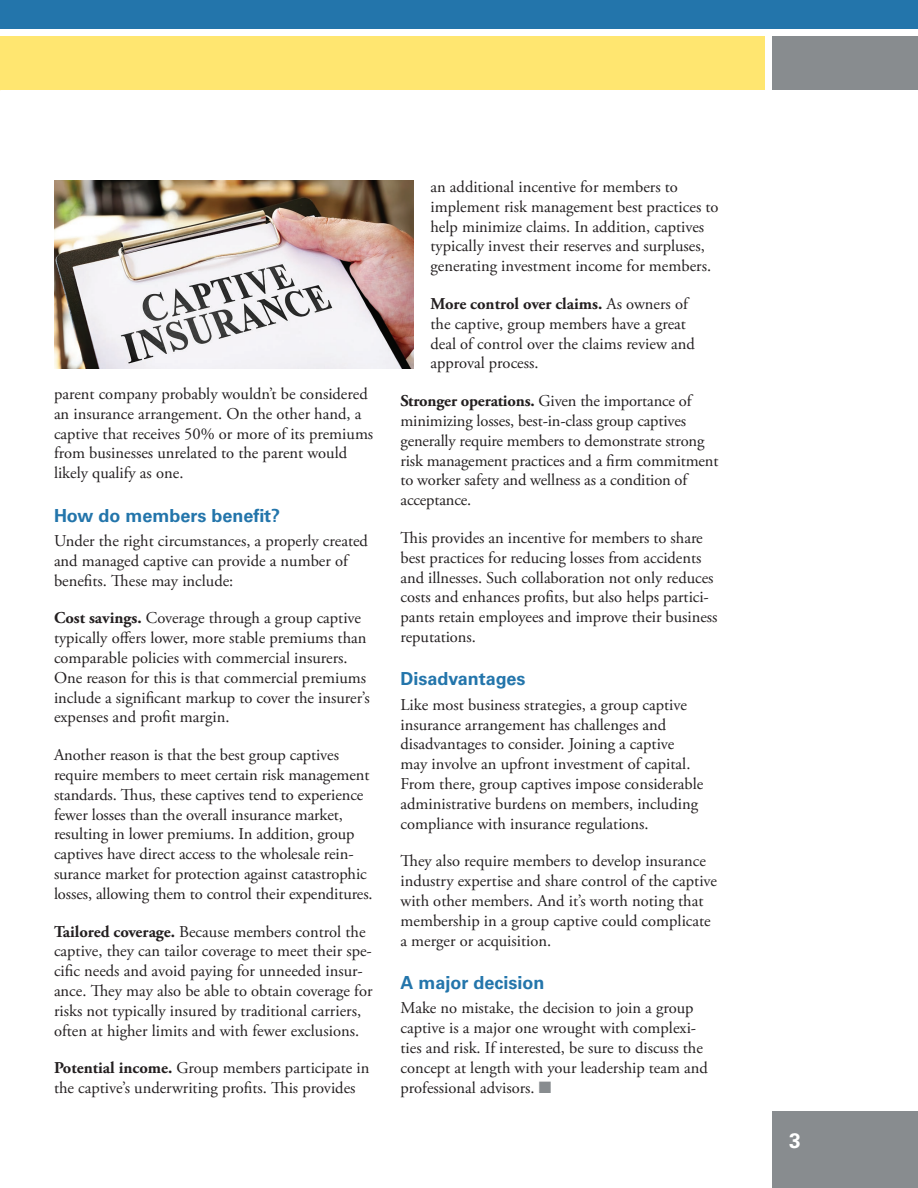
<style>
.page{position:relative;width:918px;height:1188px;background:#fff}
.page>*{position:absolute;margin:0;border:0;box-sizing:border-box;transform-origin:0 0}
.t1{font:700 21px "Univers LT Std";color:#fff}
.t2{font:700 18px "Univers LT Std";color:#2375ab}
.t3{font:16.5px/19.8px "Adobe Garamond Pro";color:#231f20}
.s1{font-weight:700}
.s2{color:#888c8f}
</style>
<div class="page">
<div style="left:0;top:36px;width:765px;height:54px;background:#ffe670"></div>
<div style="left:772px;top:36px;width:146px;height:54px;background:#888c8f"></div>
<div style="left:0;top:0;width:918px;height:28px;background:#2375ab"></div>
<div style="left:772px;top:1112px;width:146px;height:76px;background:#888c8f"></div>
<img style="left:54px;top:180px;width:360px;height:189px">
<p class="t3" style="left:54px;top:384px;width:321px">parent company probably wouldn’t be considered an insurance arrangement. On the other hand, a captive that receives 50% or more of its premiums from businesses unrelated to the parent would likely qualify as one.</p>
<p class="t2" style="left:54px;top:505px;width:228px">How do members benefit?</p>
<p class="t3" style="left:54px;top:531px;width:316px">Under the right circumstances, a properly created and managed captive can provide a number of benefits. These may include:</p>
<p class="t3" style="left:54px;top:609px;width:317px"><span class="s1">Cost savings.</span> Coverage through a group captive typically offers lower, more stable premiums than comparable policies with commercial insurers.<br>One reason for this is that commercial premiums include a significant markup to cover the insurer’s expenses and profit margin.</p>
<p class="t3" style="left:54px;top:746px;width:320px">Another reason is that the best group captives require members to meet certain risk management standards. Thus, these captives tend to experience fewer losses than the overall insurance market, resulting in lower premiums. In addition, group captives have direct access to the wholesale rein&shy;surance market for protection against catastrophic losses, allowing them to control their expenditures.</p>
<p class="t3" style="left:54px;top:922px;width:320px"><span class="s1">Tailored coverage.</span> Because members control the captive, they can tailor coverage to meet their spe&shy;cific needs and avoid paying for unneeded insur&shy;ance. They may also be able to obtain coverage for risks not typically insured by traditional carriers, often at higher limits and with fewer exclusions.</p>
<p class="t3" style="left:54px;top:1059px;width:317px"><span class="s1">Potential income.</span> Group members participate in the captive’s underwriting profits. This provides</p>
<p class="t3" style="left:430px;top:177px;width:290px">an additional incentive for members to implement risk management best practices to help minimize claims. In addition, captives typically invest their reserves and surpluses, generating investment income for members.</p>
<p class="t3" style="left:430px;top:294px;width:266px"><span class="s1">More control over claims.</span> As owners of the captive, group members have a great deal of control over the claims review and approval process.</p>
<p class="t3" style="left:400px;top:392px;width:319px"><span class="s1">Stronger operations.</span> Given the importance of minimizing losses, best-in-class group captives generally require members to demonstrate strong risk management practices and a firm commitment to worker safety and wellness as a condition of acceptance.</p>
<p class="t3" style="left:400px;top:528px;width:318px">This provides an incentive for members to share best practices for reducing losses from accidents and illnesses. Such collaboration not only reduces costs and enhances profits, but also helps partici&shy;pants retain employees and improve their business reputations.</p>
<p class="t2" style="left:400px;top:669px;width:126px">Disadvantages</p>
<p class="t3" style="left:400px;top:695px;width:305px">Like most business strategies, a group captive insurance arrangement has challenges and disadvantages to consider. Joining a captive may involve an upfront investment of capital.<br>From there, group captives impose considerable administrative burdens on members, including compliance with insurance regulations.</p>
<p class="t3" style="left:400px;top:852px;width:318px">They also require members to develop insurance industry expertise and share control of the captive with other members. And it’s worth noting that membership in a group captive could complicate a merger or acquisition.</p>
<p class="t2" style="left:400px;top:972px;width:146px">A major decision</p>
<p class="t3" style="left:400px;top:999px;width:309px">Make no mistake, the decision to join a group captive is a major one wrought with complexi&shy;ties and risk. If interested, be sure to discuss the concept at length with your leadership team and professional advisors. <span class="s2">■</span></p>
<p class="t1" style="left:789px;top:1128px;width:13px">3</p>
</div>
